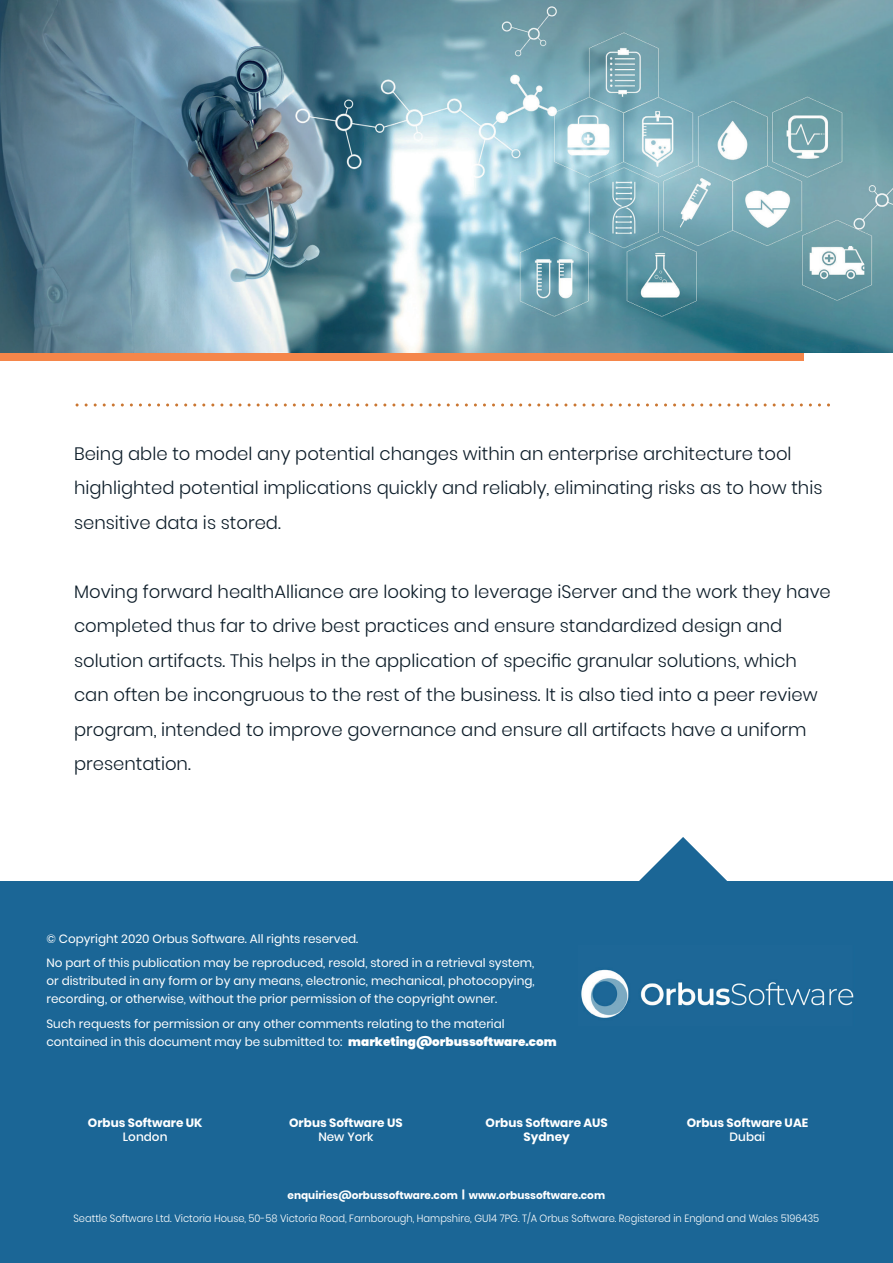
<style>
.page{position:relative;width:893px;height:1263px;background:#fff}
.page>*{position:absolute;margin:0;border:0;box-sizing:border-box;transform-origin:0 0}
.t1{font:300 18px/34.5px "Poppins";color:#0d1d29}
.t2{font:12px/18px "Poppins";color:#fff}
.t3{font:700 12px/14.4px "Poppins";color:#fff;text-align:center}
.t4{font:500 12px "Poppins";color:#fff}
.t5{font:300 10.5px "Poppins";color:#fff;scale:.94 1}
.t6{font:700 10.5px "Poppins";color:#fff}
.s1{font-weight:900}
</style>
<div class="page">
<div style="left:0;top:203px;width:804px;height:158px;background:#f5864a"></div>
<img style="left:0;top:0;width:893px;height:353px">
<div style="left:0;top:882px;width:893px;height:381px;background:#1b6696"></div>
<svg style="left:638px;top:837px;width:90px;height:45px"></svg>
<img style="left:581px;top:969px;width:273px;height:49px">
<svg style="left:76px;top:403px;width:754px;height:3px"></svg>
<p class="t1" style="left:74px;top:436px;width:750px">Being able to model any potential changes within an enterprise architecture tool highlighted potential implications quickly and reliably, eliminating risks as to how this sensitive data is stored.</p>
<p class="t1" style="left:74px;top:574px;width:758px">Moving forward healthAlliance are looking to leverage iServer and the work they have completed thus far to drive best practices and ensure standardized design and solution artifacts. This helps in the application of specific granular solutions, which can often be incongruous to the rest of the business. It is also tied into a peer review program, intended to improve governance and ensure all artifacts have a uniform presentation.</p>
<p class="t2" style="left:46px;top:926px;width:489px;line-height:24.5px">© Copyright 2020 Orbus Software. All rights reserved.<br>No part of this publication may be reproduced, resold, stored in a retrieval system,</p>
<p class="t2" style="left:46px;top:972px;width:490px">or distributed in any form or by any means, electronic, mechanical, photocopying, recording, or otherwise, without the prior permission of the copyright owner.</p>
<p class="t2" style="left:46px;top:1014px;width:512px">Such requests for permission or any other comments relating to the material contained in this document may be submitted to: <span class="s1">marketing@orbussoftware.com</span></p>
<p class="t3" style="left:88px;top:1115px;width:116px">Orbus Software UK</p>
<p class="t4" style="left:123px;top:1130px;width:46px">London</p>
<p class="t3" style="left:289px;top:1115px;width:115px">Orbus Software US</p>
<p class="t4" style="left:318px;top:1130px;width:57px">New York</p>
<p class="t3" style="left:486px;top:1115px;width:124px">Orbus Software AUS<br>Sydney</p>
<p class="t3" style="left:687px;top:1115px;width:123px">Orbus Software UAE</p>
<p class="t4" style="left:730px;top:1130px;width:37px">Dubai</p>
<p class="t6" style="left:288px;top:1189px;width:319px">enquiries@orbussoftware.com | www.orbussoftware.com</p>
<p class="t5" style="left:73px;top:1212px;width:795px">Seattle Software Ltd. Victoria House, 50-58 Victoria Road, Farnborough, Hampshire, GU14 7PG. T/A Orbus Software. Registered in England and Wales 5196435</p>
</div>
